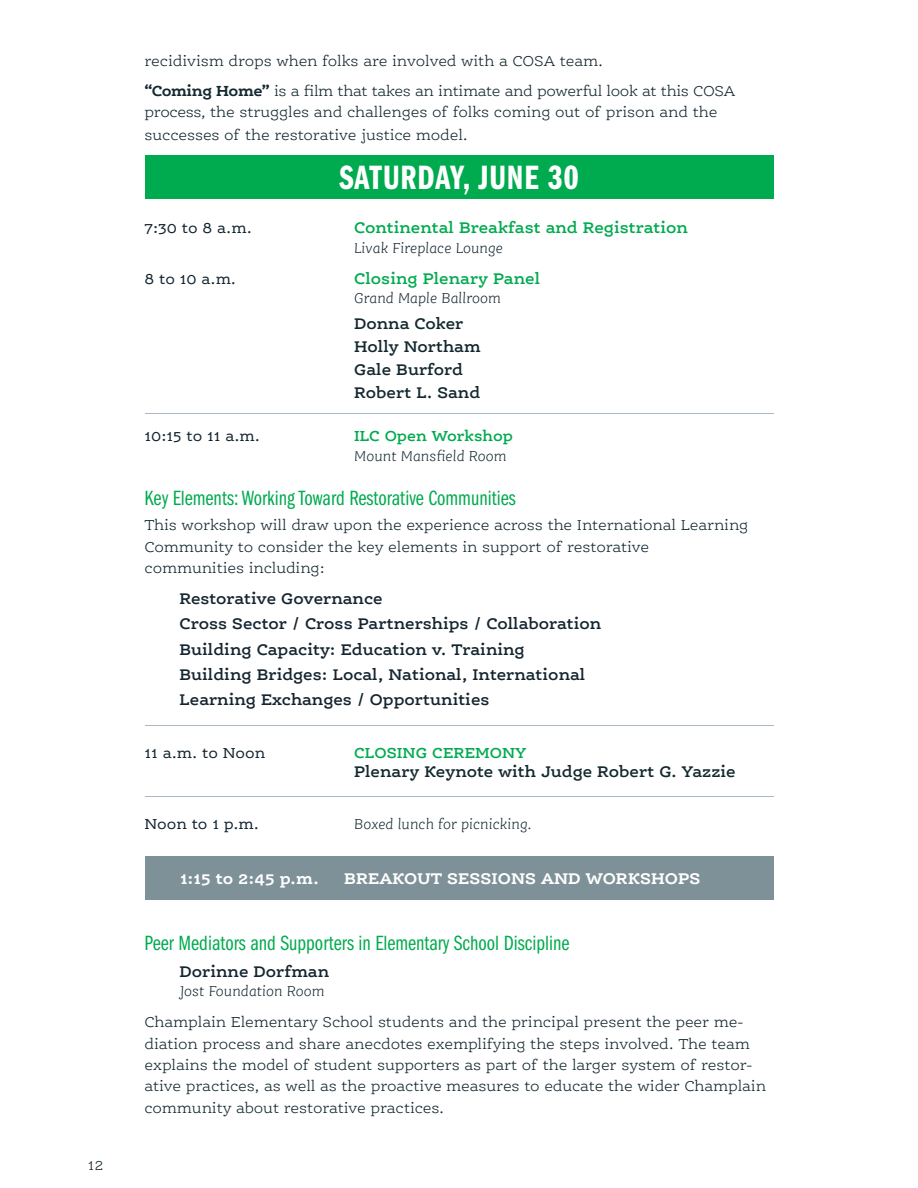
<style>
.page{position:relative;width:918px;height:1188px;background:#fff}
.page>*{position:absolute;margin:0;border:0;box-sizing:border-box;transform-origin:0 0}
.t1{font:34.95px "Franklin Gothic Demi Cmpr";letter-spacing:.025em;color:#fff}
.t2{font:21.3px "Franklin Gothic Book Cmpr";color:#00aa4f}
.t3{font:600 16.5px/25.2px "Ernestine OT";color:#142530}
.t4{font:600 16.5px/23.2px "Ernestine OT";color:#13282f}
.t5{font:600 16.5px "Ernestine OT";color:#00aa4f}
.t6{font:700 16.5px "Ernestine OT";letter-spacing:.005em;color:#fff}
.t7{font:300 15.6px/21.3px "Ernestine OT";letter-spacing:-.01em;color:#13282f}
.t8{font:italic 300 15.6px/19.4px "Ernestine OT";color:#13282f}
.t9{font:15.6px "Ernestine OT";color:#142530}
.t10{font:italic 300 15.6px "Ernestine OT";color:#142530}
.t11{font:600 15.6px "Ernestine OT";letter-spacing:.005em;color:#00aa4f}
.s1{font-weight:700}
.s2{font-weight:600;font-style:normal;color:#00aa4f}
.s3{font-weight:700;font-style:normal;color:#fff}
.s4{font-style:italic}
</style>
<div class="page">
<div style="left:145px;top:155px;width:628px;height:43px;background:#00aa4f"></div>
<div style="left:145px;top:857px;width:628px;height:43px;background:#7e9198"></div>
<hr style="left:145px;top:414px;width:628px;height:1px;background:#aab7c0">
<hr style="left:145px;top:725px;width:628px;height:1px;background:#aab7c0">
<hr style="left:145px;top:797px;width:628px;height:1px;background:#aab7c0">
<p class="t7" style="left:88px;top:1155px;width:17px">12</p>
<p class="t7" style="left:145px;top:48px;width:592px;line-height:29.1px">recidivism drops when folks are involved with a COSA team.<br><span class="s1">“Coming Home”</span> is a film that takes an intimate and powerful look at this COSA</p>
<p class="t7" style="left:145px;top:101px;width:574px;line-height:23.2px">process, the struggles and challenges of folks coming out of prison and the successes of the restorative justice model.</p>
<p class="t1" style="left:339px;top:165px;width:241px">SATURDAY, JUNE 30</p>
<p class="t9" style="left:145px;top:222px;width:109px">7:30 to 8 a.m.</p>
<p class="t5" style="left:354px;top:222px;width:335px">Continental Breakfast and Registration</p>
<p class="t10" style="left:354px;top:242px;width:151px">Livak Fireplace Lounge</p>
<p class="t9" style="left:145px;top:273px;width:93px">8 to 10 a.m.</p>
<p class="t5" style="left:354px;top:272px;width:187px">Closing Plenary Panel</p>
<p class="t10" style="left:354px;top:292px;width:148px">Grand Maple Ballroom</p>
<p class="t4" style="left:354px;top:312px;width:128px">Donna Coker<br>Holly Northam<br>Gale Burford<br>Robert L. Sand</p>
<p class="t9" style="left:145px;top:430px;width:117px">10:15 to 11 a.m.</p>
<p class="t8" style="left:354px;top:427px;width:160px"><span class="s2">ILC Open Workshop<br></span>Mount Mansfield Room</p>
<p class="t2" style="left:145px;top:491px;width:373px">Key Elements: Working Toward Restorative Communities</p>
<p class="t7" style="left:145px;top:516px;width:605px">This workshop will draw upon the experience across the International Learning<br>Community to consider the key elements in support of restorative communities including:</p>
<p class="t3" style="left:179px;top:587px;width:423px">Restorative Governance<br>Cross Sector / Cross Partnerships / Collaboration Building Capacity: Education v. Training<br>Building Bridges: Local, National, International Learning Exchanges / Opportunities</p>
<p class="t9" style="left:145px;top:746px;width:122px">11 a.m. to Noon</p>
<p class="t11" style="left:354px;top:746px;width:174px">CLOSING CEREMONY</p>
<p class="t4" style="left:354px;top:761px;width:383px">Plenary Keynote with Judge Robert G. Yazzie</p>
<p class="t9" style="left:145px;top:818px;width:116px">Noon to 1 p.m.</p>
<p class="t8" style="left:354px;top:815px;width:310px">Boxed lunch for picnicking.<span class="s3">1:15 to 2:45 p.m.</span></p>
<p class="t6" style="left:180px;top:872px;width:140px">1:15 to 2:45 p.m.</p>
<p class="t6" style="left:344px;top:872px;width:358px">BREAKOUT SESSIONS AND WORKSHOPS</p>
<p class="t2" style="left:145px;top:935px;width:427px">Peer Mediators and Supporters in Elementary School Discipline</p>
<p class="t3" style="left:179px;top:960px;width:151px">Dorinne Dorfman</p>
<p class="t7" style="left:145px;top:977px;width:600px;line-height:31px;text-indent:35px"><span class="s4">Jost Foundation Room<br></span>Champlain Elementary School students and the principal present the peer me-</p>
<p class="t7" style="left:145px;top:1034px;width:623px">diation process and share anecdotes exemplifying the steps involved. The team explains the model of student supporters as part of the larger system of restor&shy;ative practices, as well as the proactive measures to educate the wider Champlain community about restorative practices.</p>
</div>
